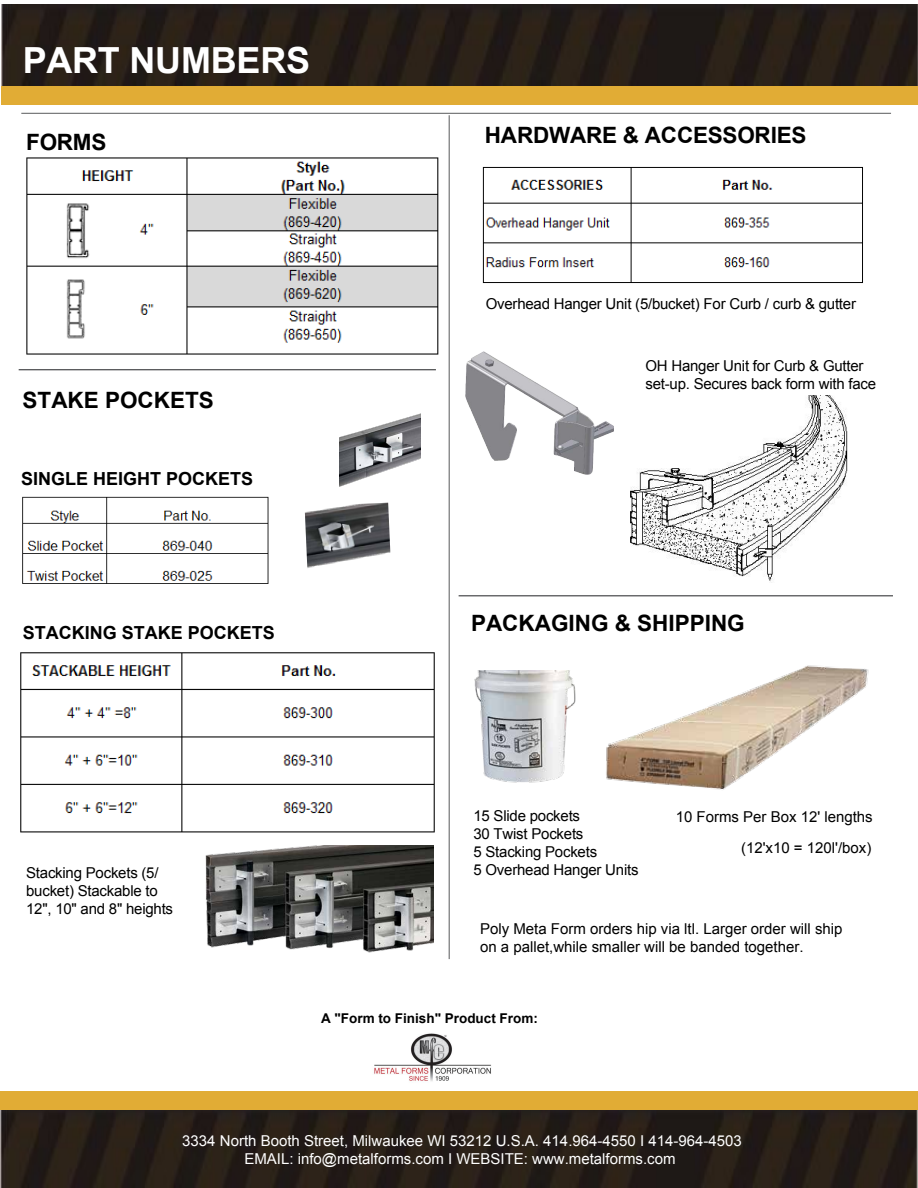
<style>
.page{position:relative;width:918px;height:1188px;background:#fff}
.page>*{position:absolute;margin:0;border:0;box-sizing:border-box;transform-origin:0 0}
.t1{font:700 36px "Arial";letter-spacing:-.005em;color:#fff}
.t2{font:700 22.5px "Arial";color:#000}
.t3{font:700 18px "Arial";color:#000}
.t4{font:15px/18px "Arial";letter-spacing:-.015em;color:#000}
.t5{font:15px/30.9px "Arial";color:#000;text-align:right}
.t6{font:15px/18px "Arial";color:#fff;text-align:center}
.t7{font:700 13.5px "Arial";color:#000}
.s1{font-style:inherit}
</style>
<div class="page">
<img style="left:1px;top:1110px;width:916px;height:78px">
<div style="left:0;top:1091px;width:918px;height:19px;background:#e1ac35"></div>
<img style="left:606px;top:665px;width:263px;height:125px">
<img style="left:474px;top:670px;width:102px;height:113px">
<img style="left:374px;top:1033px;width:117px;height:48px">
<img style="left:205px;top:845px;width:228px;height:108px">
<img style="left:465px;top:351px;width:149px;height:123px">
<hr style="left:21px;top:113px;width:870px;height:1px;background:#58595b">
<hr style="left:19px;top:369px;width:417px;height:1px;background:#58595b">
<img style="left:2px;top:4px;width:916px;height:82px">
<div style="left:1px;top:86px;width:917px;height:19px;background:#e1ac35"></div>
<hr style="left:449px;top:115px;width:1px;height:844px;background:#58595b">
<hr style="left:459px;top:596px;width:434px;height:1px;background:#58595b">
<img style="left:26px;top:157px;width:413px;height:198px">
<img style="left:20px;top:652px;width:415px;height:181px">
<img style="left:482px;top:166px;width:381px;height:117px">
<img style="left:22px;top:496px;width:247px;height:88px">
<img style="left:339px;top:413px;width:81px;height:73px">
<img style="left:305px;top:503px;width:86px;height:65px">
<img style="left:630px;top:396px;width:218px;height:187px">
<h1 class="t1" style="left:23px;top:37px;width:289px">PART NUMBERS</h1>
<h2 class="t2" style="left:26px;top:127px;width:82px">FORMS</h2>
<h2 class="t2" style="left:23px;top:386px;width:193px">STAKE POCKETS</h2>
<p class="t3" style="left:21px;top:467px;width:234px">SINGLE HEIGHT POCKETS</p>
<p class="t3" style="left:23px;top:621px;width:254px">STACKING STAKE POCKETS</p>
<h2 class="t2" style="left:485px;top:120px;width:323px"><span class="s1">HARDWARE</span> &amp; ACCESSORIES</h2>
<p class="t4" style="left:486px;top:295px;width:372px">Overhead Hanger Unit (5/bucket) For Curb / curb &amp; gutter</p>
<p class="t4" style="left:645px;top:357px;width:232px">OH Hanger Unit for Curb &amp; Gutter set-up. Secures back form with face</p>
<h2 class="t2" style="left:471px;top:608px;width:275px">PACKAGING &amp; SHIPPING</h2>
<p class="t4" style="left:26px;top:864px;width:148px">Stacking Pockets (5/ bucket) Stackable to<br>12", 10" and 8" heights</p>
<p class="t4" style="left:473px;top:807px;width:167px">15 Slide pockets<br>30 Twist Pockets<br>5 Stacking Pockets<br>5 Overhead Hanger Units</p>
<p class="t5" style="left:676px;top:802px;width:199px">10 Forms Per Box 12' lengths (12'x10 = 120l'/box)</p>
<p class="t5" style="left:480px;top:920px;width:364px;line-height:18px;text-align:left">Poly Meta Form orders hip via ltl. Larger order will ship on a pallet,while smaller will be banded together.</p>
<p class="t7" style="left:321px;top:1009px;width:218px">A <span class="s1">"</span>Form to Finish" Product From:</p>
<p class="t6" style="left:182px;top:1132px;width:561px">3334 North Booth Street, Milwaukee WI 53212 U.S.A. 414.964-4550 I 414-964-4503<br>EMAIL: info@metalforms.com I WEBSITE: www.metalforms.com</p>
</div>
